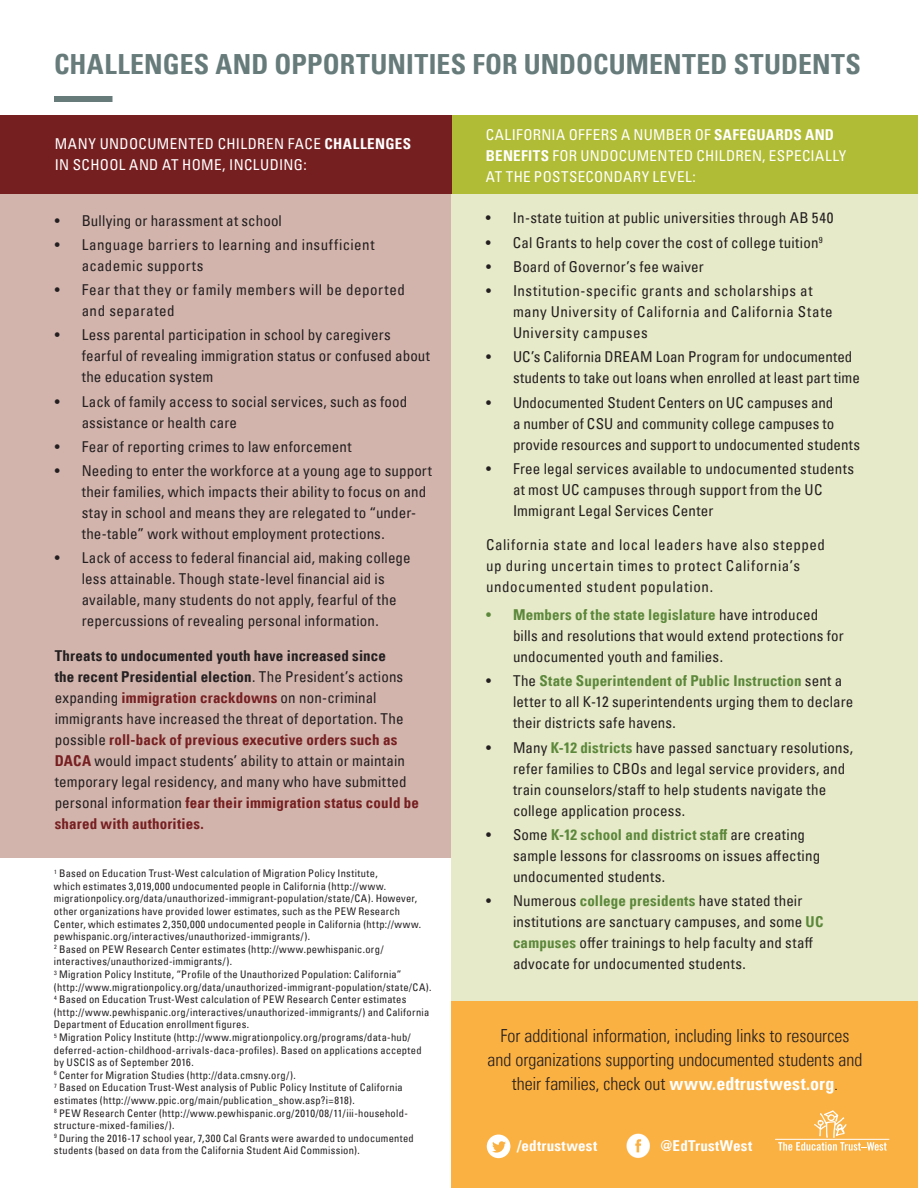
<style>
.page{position:relative;width:918px;height:1188px;background:#fff}
.page>*{position:absolute;margin:0;border:0;box-sizing:border-box;transform-origin:0 0}
.t1{font:27.75px "Univers Com 67 Bold Cond";letter-spacing:.005em;color:#667b7a}
.t2{font:18px/24px "Univers Com 47 Light Cond";letter-spacing:-.005em;color:#231f20;text-align:center}
.t3{font:condensed 15px/21px "Univers Com 57";letter-spacing:.01em;color:#231f20}
.t4{font:condensed 15px/21px "Univers Com 57";letter-spacing:.025em;color:#fff}
.t5{font:condensed 15px/21px "Univers Com 57";letter-spacing:.035em;color:#231f20}
.t6{font:15px "Univers Com 67 Bold Cond";letter-spacing:.01em;color:#5b883b}
.t7{font:15px/21px "Univers Com 67 Bold Cond";letter-spacing:.01em;color:#761f21}
.t8{font:condensed 15px/21px "Univers Com 57";letter-spacing:.04em;color:#231f20}
.t9{font:15px/21px "Univers Com 67 Bold Cond";letter-spacing:.01em;color:#231f20}
.t10{font:15px "Univers Com 67 Bold Cond";letter-spacing:.02em;color:#fff}
.t11{font:condensed 10.5px/12.6px "Univers Com 57";letter-spacing:.025em;color:#231f20}
.s1{font-family:"Univers Com 67 Bold Cond";font-stretch:normal}
.s2{font-family:"Univers Com 57";font-stretch:condensed}
.s3{font-family:"Univers Com 67 Bold Cond";font-stretch:normal;color:#761f21}
.s4{font-family:"Univers Com 57";font-stretch:condensed;color:#231f20}
.s5{font-family:"Univers Com 67 Bold Cond";font-stretch:normal;color:#5b883b}
.s6{font-family:"Univers Com 67 Bold Cond";color:#fff}
</style>
<div class="page">
<div style="left:0;top:178px;width:451px;height:680px;background:#d2b4ac"></div>
<div style="left:451px;top:194px;width:467px;height:807px;background:#e7eac8"></div>
<div style="left:451px;top:116px;width:467px;height:78px;background:#b0bb36"></div>
<div style="left:0;top:116px;width:451px;height:78px;background:#761f21"></div>
<div style="left:451px;top:1001px;width:467px;height:187px;background:#fbb042"></div>
<div style="left:54px;top:96px;width:58px;height:6px;background:#667b7a"></div>
<svg style="left:778px;top:1110px;width:109px;height:41px"></svg>
<hr style="left:775px;top:1139px;width:114px;height:1px;background:#fff">
<svg style="left:487px;top:1135px;width:23px;height:23px"></svg>
<img style="left:626px;top:1133px;width:24px;height:25px">
<h1 class="t1" style="left:54px;top:47px;width:809px">CHALLENGES AND OPPORTUNITIES FOR UNDOCUMENTED STUDENTS</h1>
<p class="t4" style="left:55px;top:133px;width:358px">MANY UNDOCUMENTED CHILDREN FACE <span class="s1">CHALLENGES<br></span>IN SCHOOL AND AT HOME, INCLUDING:</p>
<p class="t3" style="left:55px;top:210px;width:229px">• Bullying or harassment at school</p>
<p class="t3" style="left:82px;top:234px;width:294px;text-indent:-27px">• Language barriers to learning and insufficient academic supports</p>
<p class="t5" style="left:82px;top:279px;width:325px;text-indent:-27px">• Fear that they or family members will be deported and separated</p>
<p class="t3" style="left:82px;top:324px;width:350px;text-indent:-27px">• Less parental participation in school by caregivers fearful of revealing immigration status or confused about the education system</p>
<p class="t3" style="left:82px;top:391px;width:327px;text-indent:-27px">• Lack of family access to social services, such as food assistance or health care</p>
<p class="t3" style="left:55px;top:436px;width:298px">• Fear of reporting crimes to law enforcement</p>
<p class="t3" style="left:82px;top:460px;width:352px;text-indent:-27px">• Needing to enter the workforce at a young age to support their families, which impacts their ability to focus on and stay in school and means they are relegated to “under&shy;the-table” work without employment protections.</p>
<p class="t3" style="left:82px;top:547px;width:330px;text-indent:-27px">• Lack of access to federal financial aid, making college less attainable. Though state-level financial aid is available, many students do not apply, fearful of the repercussions of revealing personal information.</p>
<p class="t9" style="left:55px;top:645px;width:350px">Threats to undocumented youth have increased since the recent Presidential election<span class="s2">. The President’s actions</span></p>
<p class="t3" style="left:55px;top:687px;width:350px">expanding <span class="s3">immigration crackdowns</span> on non-criminal immigrants have increased the threat of deportation. The</p>
<p class="t7" style="left:55px;top:729px;width:344px"><span class="s4">possible</span> roll-back of previous executive orders such as</p>
<p class="t3" style="left:55px;top:750px;width:353px"><span class="s3">DACA</span> would impact students’ ability to attain or maintain temporary legal residency, and many who have submitted</p>
<p class="t7" style="left:55px;top:792px;width:366px"><span class="s4">personal information</span> fear their immigration status could be shared with authorities.</p>
<p class="t11" style="left:54px;top:867px;width:379px"><sup>1</sup> Based on Education Trust-West calculation of Migration Policy Institute,<br>which estimates 3,019,000 undocumented people in California (http://www. migrationpolicy.org/data/unauthorized-immigrant-population/state/CA). However, other organizations have provided lower estimates, such as the PEW Research Center, which estimates 2,350,000 undocumented people in California (http://www. pewhispanic.org/interactives/unauthorized-immigrants/).<br><sup>2</sup> Based on PEW Research Center estimates (http://www.pewhispanic.org/ interactives/unauthorized-immigrants/).<br><sup>3</sup> Migration Policy Institute, “Profile of the Unauthorized Population: California” (http://www.migrationpolicy.org/data/unauthorized-immigrant-population/state/CA).<br><sup>4</sup> Based on Education Trust-West calculation of PEW Research Center estimates (http://www.pewhispanic.org/interactives/unauthorized-immigrants/) and California Department of Education enrollment figures.<br><sup>5</sup> Migration Policy Institute (http://www.migrationpolicy.org/programs/data-hub/ deferred-action-childhood-arrivals-daca-profiles). Based on applications accepted by USCIS as of September 2016.<br><sup>6</sup> Center for Migration Studies (http://data.cmsny.org/).<br><sup>7</sup> Based on Education Trust-West analysis of Public Policy Institute of California estimates (http://www.ppic.org/main/publication_show.asp?i=818).<br><sup>8</sup> PEW Research Center (http://www.pewhispanic.org/2010/08/11/iii-household&shy;structure-mixed-families/).<br><sup>9</sup> During the 2016-17 school year, 7,300 Cal Grants were awarded to undocumented students (based on data from the California Student Aid Commission).</p>
<p class="t4" style="left:486px;top:124px;width:362px">CALIFORNIA OFFERS A NUMBER OF <span class="s1">SAFEGUARDS AND<br>BENEFITS</span> FOR UNDOCUMENTED CHILDREN, ESPECIALLY<br>AT THE POSTSECONDARY LEVEL:</p>
<p class="t3" style="left:486px;top:207px;width:349px">• In-state tuition at public universities through AB 540</p>
<p class="t3" style="left:486px;top:232px;width:338px">• Cal Grants to help cover the cost of college tuition<sup>9</sup></p>
<p class="t3" style="left:486px;top:256px;width:219px">• Board of Governor’s fee waiver</p>
<p class="t5" style="left:513px;top:280px;width:321px;text-indent:-27px">• Institution-specific grants and scholarships at many University of California and California State<br>University campuses</p>
<p class="t3" style="left:513px;top:346px;width:348px;text-indent:-27px">• UC’s California DREAM Loan Program for undocumented students to take out loans when enrolled at least part time</p>
<p class="t3" style="left:513px;top:392px;width:349px;text-indent:-27px">• Undocumented Student Centers on UC campuses and<br>a number of CSU and community college campuses to provide resources and support to undocumented students</p>
<p class="t3" style="left:513px;top:458px;width:343px;text-indent:-27px">• Free legal services available to undocumented students at most UC campuses through support from the UC<br>Immigrant Legal Services Center</p>
<p class="t8" style="left:486px;top:534px;width:341px">California state and local leaders have also stepped up during uncertain times to protect California’s undocumented student population.</p>
<p class="t6" style="left:486px;top:606px;width:334px"><span class="s2">•</span> Members of the state legislature <span class="s4">have introduced</span></p>
<p class="t3" style="left:513px;top:625px;width:332px">bills and resolutions that would extend protections for undocumented youth and families.</p>
<p class="t6" style="left:486px;top:672px;width:358px"><span class="s4">• The</span> State Superintendent of Public Instruction <span class="s4">sent a</span></p>
<p class="t3" style="left:513px;top:691px;width:342px">letter to all K-12 superintendents urging them to declare their districts safe havens.</p>
<p class="t3" style="left:513px;top:737px;width:342px;text-indent:-27px">• Many <span class="s5">K-12 districts</span> have passed sanctuary resolutions, refer families to CBOs and legal service providers, and train counselors/staff to help students navigate the college application process.</p>
<p class="t6" style="left:486px;top:825px;width:321px"><span class="s4">• Some</span> K-12 school and district staff <span class="s4">are creating</span></p>
<p class="t3" style="left:513px;top:845px;width:309px">sample lessons for classrooms on issues affecting undocumented students.</p>
<p class="t3" style="left:513px;top:890px;width:312px;text-indent:-27px">• Numerous <span class="s5">college presidents</span> have stated their institutions are sanctuary campuses, and some <span class="s5">UC campuses</span> offer trainings to help faculty and staff advocate for undocumented students.</p>
<p class="t2" style="left:488px;top:1023px;width:376px">For additional information, including links to resources and organizations supporting undocumented students and their families, check out <span class="s6">www.edtrustwest.org</span>.</p>
<p class="t10" style="left:517px;top:1136px;width:81px">/edtrustwest</p>
<p class="t10" style="left:660px;top:1136px;width:93px">@EdTrustWest</p>
</div>
